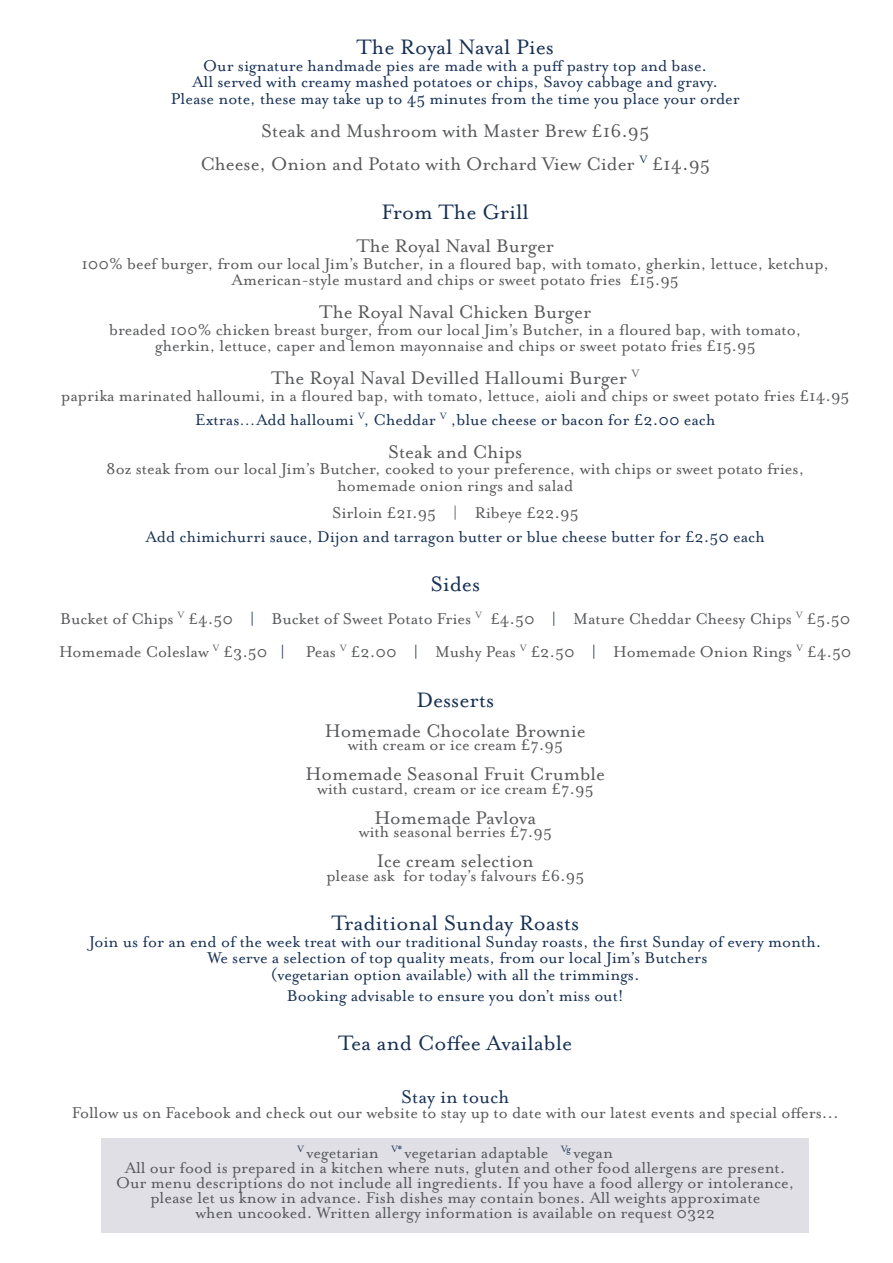
<style>
.page{position:relative;width:893px;height:1263px;background:#fff}
.page>*{position:absolute;margin:0;border:0;box-sizing:border-box;transform-origin:0 0}
.t1{font:24px "Mrs Eaves OT";color:#173053}
.t2{font:21px/33px "Mrs Eaves OT";color:#57585a;text-align:center}
.t3{font:21px "Mrs Eaves OT";color:#173053}
.t4{font:18px/15px "Mrs Eaves OT";color:#57585a;text-align:center}
.t5{font:18px/16.5px "Mrs Eaves OT";color:#173053;text-align:center}
.s1{color:#173053}
</style>
<div class="page">
<div style="left:101px;top:1138px;width:708px;height:95px;background:#dfdfe5"></div>
<h1 class="t1" style="left:357px;top:33px;width:199px">The Royal Naval Pies</h1>
<p class="t5" style="left:171px;top:57px;width:571px">Our signature handmade pies are made with a puff pastry top and base.<br>All served with creamy mashed potatoes or chips, Savoy cabbage and gravy.<br>Please note, these may take up to 45 minutes from the time you place your order</p>
<p class="t2" style="left:200px;top:114px;width:511px">Steak and Mushroom with Master Brew £16.95<br>Cheese, Onion and Potato with Orchard View Cider <sup>V</sup> £14.95</p>
<h1 class="t1" style="left:382px;top:198px;width:149px">From The Grill</h1>
<p class="t2" style="left:356px;top:229px;width:199px">The Royal Naval Burger</p>
<p class="t4" style="left:81px;top:255px;width:749px;line-height:16.5px">100% beef burger, from our local Jim’s Butcher, in a floured bap, with tomato, gherkin, lettuce, ketchup,<br>American-style mustard and chips or sweet potato fries £15.95</p>
<p class="t2" style="left:319px;top:295px;width:274px">The Royal Naval Chicken Burger</p>
<p class="t4" style="left:109px;top:321px;width:694px;line-height:16.5px">breaded 100% chicken breast burger, from our local Jim’s Butcher, in a floured bap, with tomato, gherkin, lettuce, caper and lemon mayonnaise and chips or sweet potato fries £15.95</p>
<p class="t2" style="left:271px;top:361px;width:370px">The Royal Naval Devilled Halloumi Burger <sup>V</sup></p>
<p class="t4" style="left:61px;top:383px;width:790px;line-height:24px">paprika marinated halloumi, in a floured bap, with tomato, lettuce, aioli and chips or sweet potato fries £14.95<br><span class="s1">Extras…Add halloumi</span> <sup>V</sup><span class="s1">, Cheddar</span> <sup>V</sup> <span class="s1">,blue cheese or bacon for £2.00 each</span></p>
<p class="t2" style="left:388px;top:435px;width:136px">Steak and Chips</p>
<p class="t4" style="left:106px;top:461px;width:699px;line-height:16.5px">8oz steak from our local Jim’s Butcher, cooked to your preference, with chips or sweet potato fries, homemade onion rings and salad</p>
<p class="t4" style="left:332px;top:505px;width:248px">Sirloin £21.95 | Ribeye £22.95</p>
<p class="t5" style="left:146px;top:528px;width:620px">Add chimichurri sauce, Dijon and tarragon butter or blue cheese butter for £2.50 each</p>
<h1 class="t1" style="left:430px;top:570px;width:51px">Sides</h1>
<p class="t4" style="left:59px;top:602px;width:794px;line-height:33px;text-align:left">Bucket of Chips <sup>V</sup> £4.50 <span class="s1">|</span> Bucket of Sweet Potato Fries <sup>V</sup> £4.50 <span class="s1">|</span> Mature Cheddar Cheesy Chips <sup>V</sup> £5.50<br>Homemade Coleslaw <sup>V</sup> £3.50 <span class="s1">|</span> Peas <sup>V</sup> £2.00 <span class="s1">|</span> Mushy Peas <sup>V</sup> £2.50 <span class="s1">|</span> Homemade Onion Rings <sup>V</sup> £4.50</p>
<h1 class="t1" style="left:416px;top:686px;width:79px">Desserts</h1>
<p class="t2" style="left:325px;top:714px;width:262px">Homemade Chocolate Brownie</p>
<p class="t4" style="left:348px;top:737px;width:217px">with cream or ice cream £7.95</p>
<p class="t2" style="left:306px;top:757px;width:301px">Homemade Seasonal Fruit Crumble</p>
<p class="t4" style="left:317px;top:781px;width:278px">with custard, cream or ice cream £7.95</p>
<p class="t2" style="left:374px;top:801px;width:163px">Homemade Pavlova</p>
<p class="t4" style="left:359px;top:824px;width:195px">with seasonal berries £7.95</p>
<p class="t2" style="left:377px;top:844px;width:159px">Ice cream selection</p>
<p class="t4" style="left:326px;top:868px;width:259px">please ask for today’s falvours £6.95</p>
<h1 class="t1" style="left:331px;top:909px;width:249px">Traditional Sunday Roasts</h1>
<p class="t5" style="left:89px;top:933px;width:734px">Join us for an end of the week treat with our traditional Sunday roasts, the first Sunday of every month.<br>We serve a selection of top quality meats, from our local Jim’s Butchers<br>(vegetarian option available) with all the trimmings.</p>
<p class="t5" style="left:287px;top:987px;width:338px">Booking advisable to ensure you don’t miss out!</p>
<h1 class="t1" style="left:338px;top:1029px;width:236px">Tea and Coffee Available</h1>
<p class="t3" style="left:401px;top:1084px;width:110px">Stay in touch</p>
<p class="t4" style="left:72px;top:1105px;width:769px">Follow us on Facebook and check out our website to stay up to date with our latest events and special offers...</p>
<p class="t4" style="left:116px;top:1145px;width:680px"><sup>V</sup> vegetarian <sup>V*</sup> vegetarian adaptable <sup>Vg</sup> vegan<br>All our food is prepared in a kitchen where nuts, gluten and other food allergens are present.<br>Our menu descriptions do not include all ingredients. If you have a food allergy or intolerance, please let us know in advance. Fish dishes may contain bones. All weights approximate<br>when uncooked. Written allergy information is available on request 0322</p>
</div>
